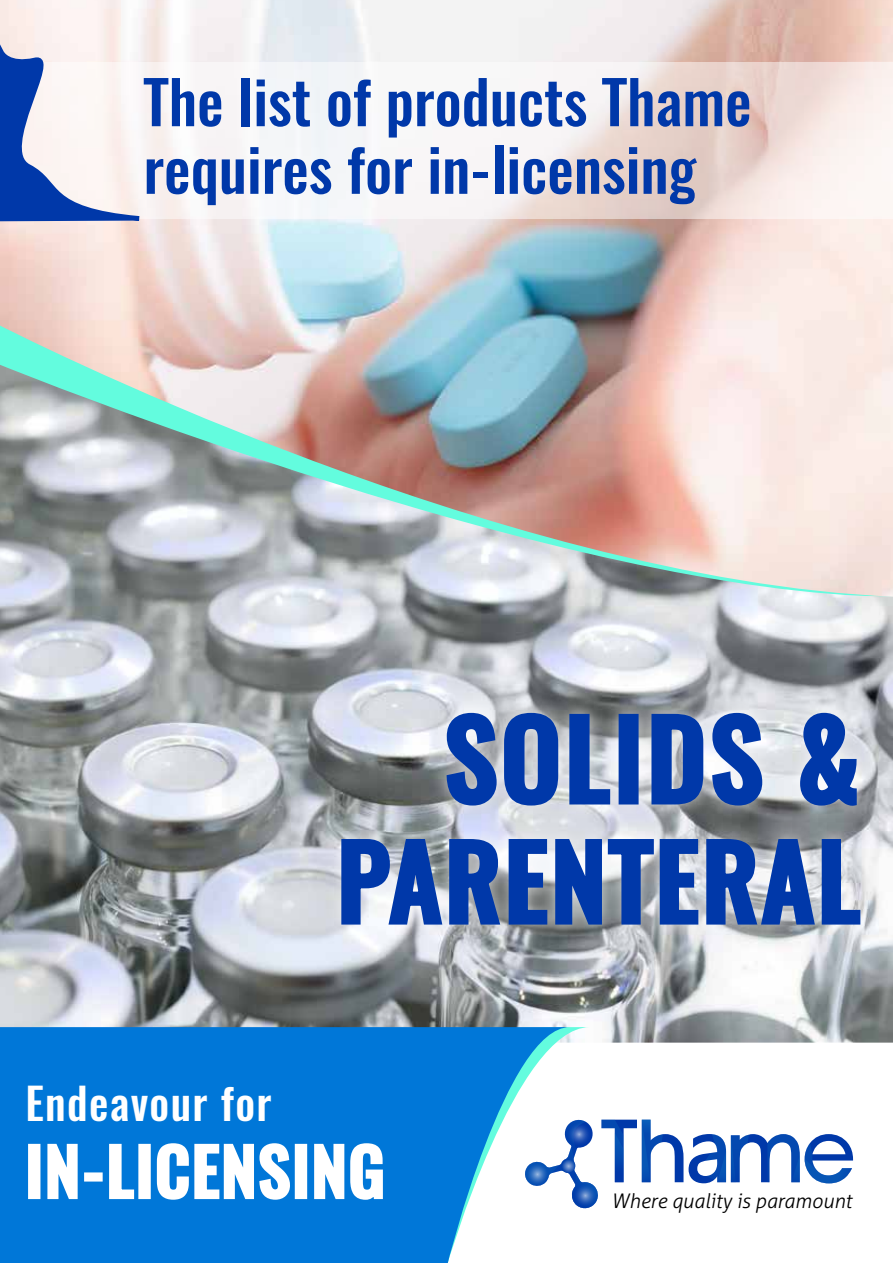
<style>
.page{position:relative;width:893px;height:1263px;background:#fff}
.page>*{position:absolute;margin:0;border:0;box-sizing:border-box;transform-origin:0 0}
.t1{font:500 106.35px "Oswald";letter-spacing:.04em;color:#0038a9}
.t2{font:500 100.2px "Oswald";letter-spacing:.04em;color:#0038a9}
.t3{font:500 64.5px "Oswald";letter-spacing:.03em;color:#fff}
.t4{font:500 59.55px/67.7px "Oswald";color:#0038a9}
.t5{font:500 43.5px "Oswald";letter-spacing:.03em;color:#fff}
.t6{font:italic 300 20.1px "Aller";color:#000}
</style>
<div class="page">
<img style="left:0;top:0;width:893px;height:326px">
<svg style="left:0;top:326px;width:893px;height:39px;background:#cdcdcb"></svg>
<img style="left:0;top:365px;width:893px;height:678px">
<svg style="left:144px;top:62px;width:749px;height:156px;fill:#f7f4f5"></svg>
<svg style="left:0;top:48px;width:144px;height:176px"></svg>
<svg style="left:570px;top:1027px;width:19px;height:16px"></svg>
<svg style="left:0;top:1027px;width:570px;height:236px;background:#1e88dc"></svg>
<svg style="left:689px;top:1134px;width:164px;height:49px"></svg>
<svg style="left:523px;top:1118px;width:160px;height:92px"></svg>
<div style="left:28px;top:1144px;width:12px;height:55px;border:3px solid #fff"></div>
<svg style="left:46px;top:1142px;width:33px;height:58px"></svg>
<div style="left:84px;top:1172px;width:19px;height:9px;border:3px solid #fff"></div>
<svg style="left:108px;top:1142px;width:28px;height:58px"></svg>
<div style="left:138px;top:1144px;width:13px;height:55px;border:3px solid #fff"></div>
<svg style="left:155px;top:1141px;width:136px;height:61px"></svg>
<div style="left:295px;top:1144px;width:12px;height:55px;border:3px solid #fff"></div>
<svg style="left:313px;top:1142px;width:71px;height:59px"></svg>
<img style="left:312px;top:681px;width:578px;height:300px">
<svg style="left:444px;top:710px;width:117px;height:98px;background:#94a6ca"></svg>
<svg style="left:567px;top:712px;width:45px;height:95px;background:#90a1c1"></svg>
<div style="left:619px;top:714px;width:20px;height:90px;border:4px solid #0038a9"></div>
<svg style="left:649px;top:710px;width:115px;height:98px"></svg>
<svg style="left:797px;top:710px;width:62px;height:99px"></svg>
<svg style="left:339px;top:836px;width:524px;height:91px"></svg>
<p class="t4" style="left:144px;top:69px;width:610px">The list of products Thame requires for in-licensing</p>
<h1 class="t1" style="left:445px;top:685px;width:417px">SOLIDS &amp;</h1>
<h2 class="t2" style="left:338px;top:811px;width:524px">PARENTERAL</h2>
<p class="t5" style="left:25px;top:1073px;width:248px">Endeavour for</p>
<p class="t3" style="left:25px;top:1126px;width:361px">IN-LICENSING</p>
<p class="t6" style="left:611px;top:1189px;width:242px">Where quality is paramount</p>
</div>
